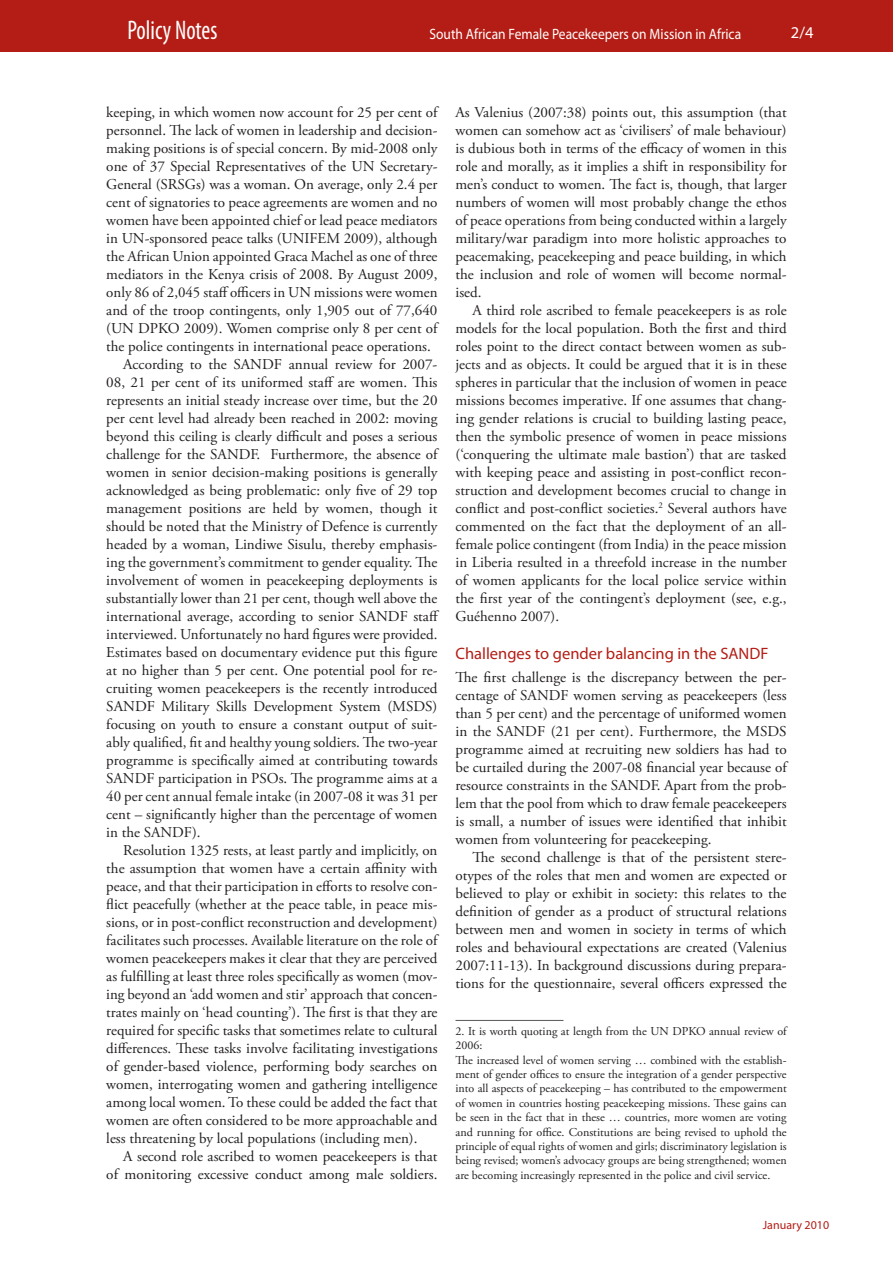
<style>
.page{position:relative;width:893px;height:1263px;background:#fff}
.page>*{position:absolute;margin:0;border:0;box-sizing:border-box;transform-origin:0 0}
.t1{font:condensed 27px "Myriad Pro";color:#fff;scale:.9 1}
.r1{font:16.5px "Myriad Pro";color:#b41d15}
.r2{font:16.5px "Myriad Pro";color:#fff}
.b1{font:15px/18px "Adobe Garamond Pro";color:#231f20;text-align:justify}
.b{font:15px/18px "Adobe Garamond Pro";color:#231f20;text-align:justify}
.t2{font:15px "Myriad Pro";color:#fff;scale:.9 1}
.Fotnotstext{font:12px/14.4px "Adobe Garamond Pro";color:#231f20}
.b1-2{font:12px "Myriad Pro";color:#b41d15}
</style>
<div class="page">
<div style="left:0;top:0;width:893px;height:51px;background:#b41d15"></div>
<hr style="left:455px;top:1020px;width:108px;height:1px;background:#57585a">
<p class="t1" style="left:128px;top:13px;width:101px">Policy Notes</p>
<p class="t2" style="left:429px;top:25px;width:348px">South African Female Peacekeepers on Mission in Africa</p>
<p class="r2" style="left:791px;top:22px;width:24px">2/4</p>
<p class="b1" style="left:106px;top:104px;width:333px">keeping, in which women now account for 25 per cent of personnel. The lack of women in leadership and decision&shy;making positions is of special concern. By mid-2008 only one of 37 Special Representatives of the UN Secretary-General (SRSGs) was a woman. On average, only 2.4 per cent of signatories to peace agreements are women and no women have been appointed chief or lead peace mediators in UN-sponsored peace talks (UNIFEM 2009), although the African Union appointed Graca Machel as one of three mediators in the Kenya crisis of 2008. By August 2009, only 86 of 2,045 staff officers in UN missions were women and of the troop contingents, only 1,905 out of 77,640 (UN DPKO 2009). Women comprise only 8 per cent of the police contingents in international peace operations.</p>
<p class="b1" style="left:106px;top:356px;width:334px;text-indent:17px">According to the SANDF annual review for 2007- 08, 21 per cent of its uniformed staff are women. This represents an initial steady increase over time, but the 20 per cent level had already been reached in 2002: moving beyond this ceiling is clearly difficult and poses a serious challenge for the SANDF. Furthermore, the absence of women in senior decision-making positions is generally acknowledged as being problematic: only five of 29 top management positions are held by women, though it should be noted that the Ministry of Defence is currently headed by a woman, Lindiwe Sisulu, thereby emphasis&shy;ing the government’s commitment to gender equality. The involvement of women in peacekeeping deployments is substantially lower than 21 per cent, though well above the international average, according to senior SANDF staff interviewed. Unfortunately no hard figures were provided.<br>Estimates based on documentary evidence put this figure at no higher than 5 per cent. One potential pool for re&shy;cruiting women peacekeepers is the recently introduced SANDF Military Skills Development System (MSDS) focusing on youth to ensure a constant output of suit&shy;ably qualified, fit and healthy young soldiers. The two-year programme is specifically aimed at contributing towards SANDF participation in PSOs. The programme aims at a 40 per cent annual female intake (in 2007-08 it was 31 per cent – significantly higher than the percentage of women in the SANDF).</p>
<p class="b1" style="left:106px;top:842px;width:333px;text-indent:17px">Resolution 1325 rests, at least partly and implicitly, on the assumption that women have a certain affinity with peace, and that their participation in efforts to resolve con&shy;flict peacefully (whether at the peace table, in peace mis&shy;sions, or in post-conflict reconstruction and development) facilitates such processes. Available literature on the role of women peacekeepers makes it clear that they are perceived as fulfilling at least three roles specifically as women (mov&shy;ing beyond an ‘add women and stir’ approach that concen&shy;trates mainly on ‘head counting’). The first is that they are required for specific tasks that sometimes relate to cultural differences. These tasks involve facilitating investigations of gender-based violence, performing body searches on women, interrogating women and gathering intelligence among local women. To these could be added the fact that women are often considered to be more approachable and less threatening by local populations (including men).</p>
<p class="b1" style="left:106px;top:1148px;width:333px;text-align:right">A second role ascribed to women peacekeepers is that<br>of monitoring excessive conduct among male soldiers.</p>
<p class="b1" style="left:455px;top:104px;width:333px">As Valenius (2007:38) points out, this assumption (that women can somehow act as ‘civilisers’ of male behaviour) is dubious both in terms of the efficacy of women in this role and morally, as it implies a shift in responsibility for men’s conduct to women. The fact is, though, that larger numbers of women will most probably change the ethos of peace operations from being conducted within a largely military/war paradigm into more holistic approaches to peacemaking, peacekeeping and peace building, in which the inclusion and role of women will become normal&shy;ised.</p>
<p class="b1" style="left:455px;top:302px;width:333px;text-indent:17px">A third role ascribed to female peacekeepers is as role models for the local population. Both the first and third roles point to the direct contact between women as sub&shy;jects and as objects. It could be argued that it is in these spheres in particular that the inclusion of women in peace missions becomes imperative. If one assumes that chang&shy;ing gender relations is crucial to building lasting peace, then the symbolic presence of women in peace missions (‘conquering the ultimate male bastion’) that are tasked with keeping peace and assisting in post-conflict recon&shy;struction and development becomes crucial to change in conflict and post-conflict societies.<sup>2</sup> Several authors have commented on the fact that the deployment of an all&shy;female police contingent (from India) in the peace mission in Liberia resulted in a threefold increase in the number of women applicants for the local police service within the first year of the contingent’s deployment (see, e.g., Guéhenno 2007).</p>
<p class="r1" style="left:455px;top:643px;width:314px">Challenges to gender balancing in the SANDF</p>
<p class="b" style="left:455px;top:668px;width:333px">The first challenge is the discrepancy between the per&shy;centage of SANDF women serving as peacekeepers (less than 5 per cent) and the percentage of uniformed women in the SANDF (21 per cent). Furthermore, the MSDS programme aimed at recruiting new soldiers has had to be curtailed during the 2007-08 financial year because of resource constraints in the SANDF. Apart from the prob&shy;lem that the pool from which to draw female peacekeepers is small, a number of issues were identified that inhibit women from volunteering for peacekeeping.</p>
<p class="b1" style="left:455px;top:848px;width:333px;text-indent:17px">The second challenge is that of the persistent stere&shy;otypes of the roles that men and women are expected or believed to play or exhibit in society: this relates to the definition of gender as a product of structural relations between men and women in society in terms of which roles and behavioural expectations are created (Valenius 2007:11-13). In background discussions during prepara&shy;tions for the questionnaire, several officers expressed the</p>
<p class="Fotnotstext" style="left:455px;top:1024px;width:333px">2. It is worth quoting at length from the UN DPKO annual review of<br>2006:</p>
<p class="Fotnotstext" style="left:455px;top:1053px;width:333px;text-align:justify">The increased level of women serving … combined with the establish&shy;ment of gender offices to ensure the integration of a gender perspective into all aspects of peacekeeping – has contributed to the empowerment of women in countries hosting peacekeeping missions. These gains can be seen in the fact that in these … countries, more women are voting and running for office. Constitutions are being revised to uphold the principle of equal rights of women and girls; discriminatory legislation is being revised; women’s advocacy groups are being strengthened; women are becoming increasingly represented in the police and civil service.</p>
<p class="b1-2" style="left:763px;top:1217px;width:68px">January 2010</p>
</div>
